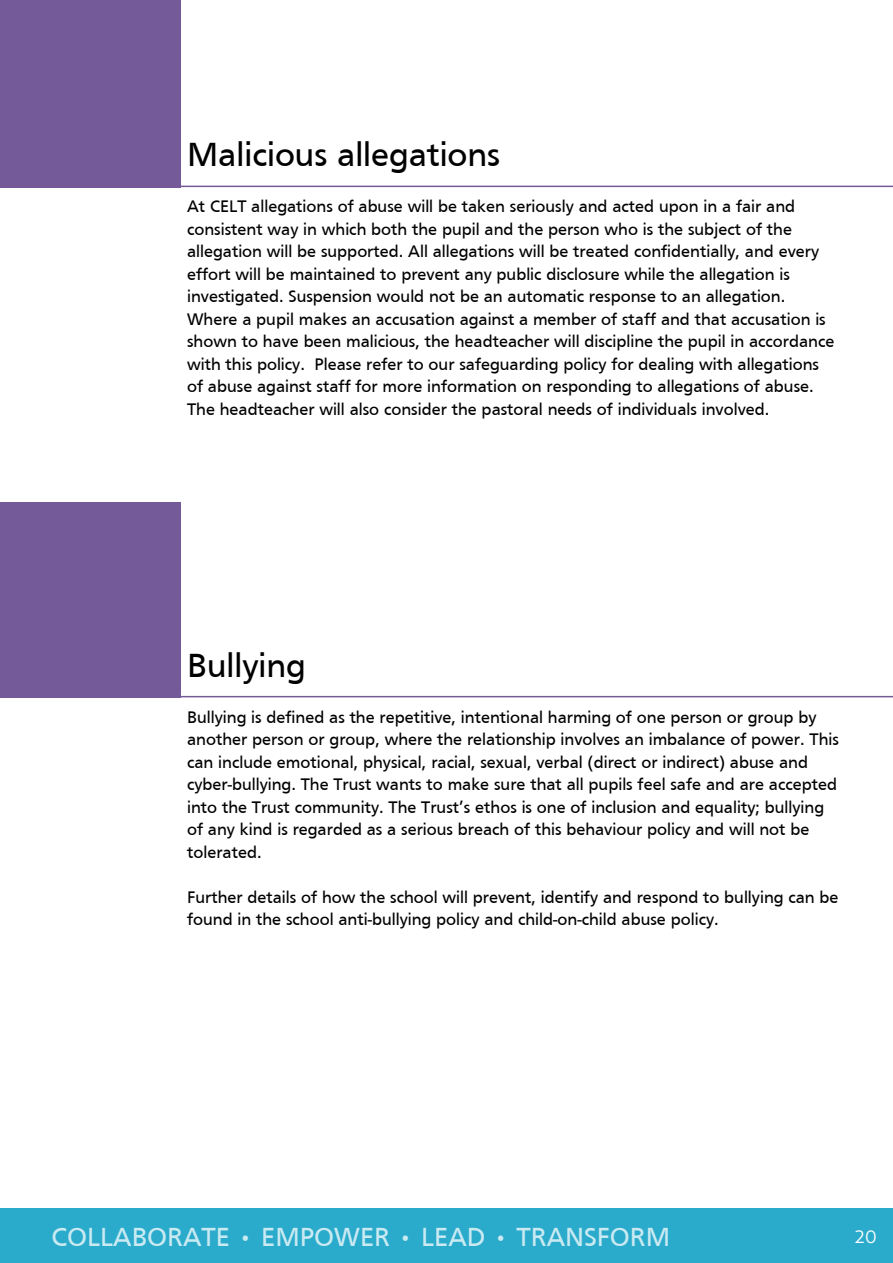
<style>
.page{position:relative;width:893px;height:1263px;background:#fff}
.page>*{position:absolute;margin:0;border:0;box-sizing:border-box;transform-origin:0 0}
.t1{font:34.5px "Frutiger";color:#000}
.t2{font:27px "Frutiger";color:#caeaf2}
.t3{font:300 19.5px "Aller";color:#fff}
.t4{font:17.25px/22.5px "Frutiger";color:#000}
</style>
<div class="page">
<div style="left:0;top:1208px;width:893px;height:55px;background:#2babcc"></div>
<hr style="left:180px;top:186px;width:713px;height:1px;background:#755a99">
<hr style="left:180px;top:696px;width:713px;height:1px;background:#755a99">
<div style="left:0;top:0;width:180px;height:187px;background:#755a99"></div>
<div style="left:0;top:502px;width:180px;height:195px;background:#755a99"></div>
<h1 class="t1" style="left:187px;top:135px;width:315px">Malicious allegations</h1>
<p class="t4" style="left:187px;top:195px;width:649px">At CELT allegations of abuse will be taken seriously and acted upon in a fair and consistent way in which both the pupil and the person who is the subject of the allegation will be supported. All allegations will be treated confidentially, and every effort will be maintained to prevent any public disclosure while the allegation is investigated. Suspension would not be an automatic response to an allegation.<br>Where a pupil makes an accusation against a member of staff and that accusation is shown to have been malicious, the headteacher will discipline the pupil in accordance with this policy. Please refer to our safeguarding policy for dealing with allegations of abuse against staff for more information on responding to allegations of abuse.<br>The headteacher will also consider the pastoral needs of individuals involved.</p>
<h1 class="t1" style="left:187px;top:645px;width:120px">Bullying</h1>
<p class="t4" style="left:187px;top:705px;width:653px">Bullying is defined as the repetitive, intentional harming of one person or group by another person or group, where the relationship involves an imbalance of power. This can include emotional, physical, racial, sexual, verbal (direct or indirect) abuse and cyber-bullying. The Trust wants to make sure that all pupils feel safe and are accepted into the Trust community. The Trust’s ethos is one of inclusion and equality; bullying of any kind is regarded as a serious breach of this behaviour policy and will not be tolerated.</p>
<p class="t4" style="left:187px;top:885px;width:653px">Further details of how the school will prevent, identify and respond to bullying can be found in the school anti-bullying policy and child-on-child abuse policy.</p>
<h2 class="t2" style="left:52px;top:1221px;width:620px">COLLABORATE • EMPOWER • LEAD • TRANSFORM</h2>
<p class="t3" style="left:854px;top:1224px;width:24px">20</p>
</div>
